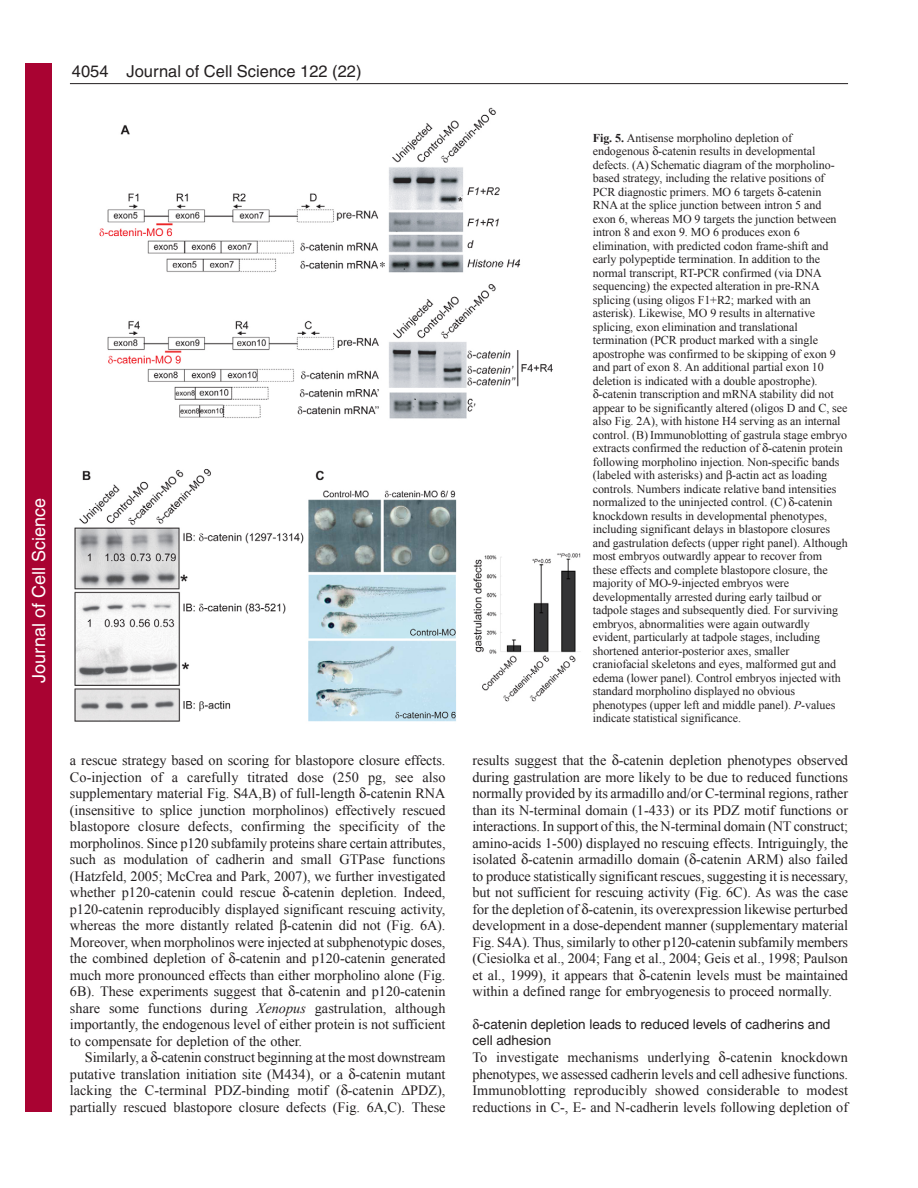
<style>
.page{position:relative;width:918px;height:1188px;background:#fff}
.page>*{position:absolute;margin:0;border:0;box-sizing:border-box;transform-origin:0 0}
.t1{font:18px "Helvetica";color:#fff}
.t2{font:16.5px "Helvetica";color:#231f20}
.t3{font:14.25px/16.5px "Times New Roman";letter-spacing:-.005em;color:#231f20;text-align:justify}
.t4{font:13.5px/16.5px "Helvetica";color:#231f20}
.t5{font:12px "Times New Roman";letter-spacing:-.005em;color:#231f20}
.s1{font-style:italic}
.s2{font-weight:700}
</style>
<div class="page">
<hr style="left:70px;top:83px;width:778px;height:1px;background:#231f20">
<img style="left:74px;top:107px;width:507px;height:615px">
<div style="left:26px;top:64px;width:26px;height:1048px;background:#a90332"></div>
<p class="t2" style="left:72px;top:65px;width:38px">4054</p>
<p class="t2" style="left:127px;top:65px;width:237px">Journal of Cell Science 122 (22)</p>
<p class="t1" style="left:28px;top:683px;width:186px;rotate:-90deg">Journal of Cell Science</p>
<p class="t3" style="left:70px;top:752px;width:377px">a rescue strategy based on scoring for blastopore closure effects.<br>Co-injection of a carefully titrated dose (250 pg, see also supplementary material Fig. S4A,B) of full-length -catenin RNA (insensitive to splice junction morpholinos) effectively rescued blastopore closure defects, confirming the specificity of the morpholinos. Since p120 subfamily proteins share certain attributes, such as modulation of cadherin and small GTPase functions (Hatzfeld, 2005; McCrea and Park, 2007), we further investigated whether p120-catenin could rescue -catenin depletion. Indeed, p120-catenin reproducibly displayed significant rescuing activity, whereas the more distantly related -catenin did not (Fig. 6A).<br>Moreover, when morpholinos were injected at subphenotypic doses, the combined depletion of -catenin and p120-catenin generated much more pronounced effects than either morpholino alone (Fig.<br>6B). These experiments suggest that -catenin and p120-catenin share some functions during <span class="s1">Xenopus</span> gastrulation, although importantly, the endogenous level of either protein is not sufficient to compensate for depletion of the other.</p>
<p class="t3" style="left:70px;top:1049px;width:377px;text-indent:15px">Similarly, a -catenin construct beginning at the most downstream putative translation initiation site (M434), or a -catenin mutant lacking the C-terminal PDZ-binding motif ( -catenin PDZ), partially rescued blastopore closure defects (Fig. 6A,C). These</p>
<p class="t5" style="left:593px;top:131px;width:201px"><span class="s2">Fig. 5.</span> Antisense morpholino depletion of</p>
<p class="t5" style="left:593px;top:145px;width:224px">endogenous -catenin results in developmental</p>
<p class="t5" style="left:593px;top:158px;width:243px">defects. (A) Schematic diagram of the morpholino-</p>
<p class="t5" style="left:593px;top:172px;width:233px">based strategy, including the relative positions of</p>
<p class="t5" style="left:593px;top:185px;width:230px">PCR diagnostic primers. MO 6 targets -catenin</p>
<p class="t5" style="left:593px;top:199px;width:230px">RNA at the splice junction between intron 5 and</p>
<p class="t5" style="left:593px;top:212px;width:245px">exon 6, whereas MO 9 targets the junction between</p>
<p class="t5" style="left:593px;top:226px;width:208px">intron 8 and exon 9. MO 6 produces exon 6</p>
<p class="t5" style="left:593px;top:239px;width:237px">elimination, with predicted codon frame-shift and</p>
<p class="t5" style="left:593px;top:253px;width:229px">early polypeptide termination. In addition to the</p>
<p class="t5" style="left:593px;top:266px;width:230px">normal transcript, RT-PCR confirmed (via DNA</p>
<p class="t5" style="left:593px;top:280px;width:228px">sequencing) the expected alteration in pre-RNA</p>
<p class="t5" style="left:593px;top:293px;width:220px">splicing (using oligos F1+R2; marked with an</p>
<p class="t5" style="left:593px;top:307px;width:224px">asterisk). Likewise, MO 9 results in alternative</p>
<p class="t5" style="left:593px;top:320px;width:207px">splicing, exon elimination and translational</p>
<p class="t5" style="left:593px;top:334px;width:227px">termination (PCR product marked with a single</p>
<p class="t5" style="left:593px;top:347px;width:245px">apostrophe was confirmed to be skipping of exon 9</p>
<p class="t5" style="left:593px;top:361px;width:233px">and part of exon 8. An additional partial exon 10</p>
<p class="t5" style="left:593px;top:374px;width:226px">deletion is indicated with a double apostrophe).</p>
<p class="t5" style="left:599px;top:388px;width:237px">-catenin transcription and mRNA stability did not</p>
<p class="t5" style="left:593px;top:401px;width:256px">appear to be significantly altered (oligos D and C, see</p>
<p class="t5" style="left:593px;top:415px;width:249px">also Fig. 2A), with histone H4 serving as an internal</p>
<p class="t5" style="left:593px;top:428px;width:256px">control. (B) Immunoblotting of gastrula stage embryo</p>
<p class="t5" style="left:593px;top:442px;width:252px">extracts confirmed the reduction of -catenin protein</p>
<p class="t5" style="left:593px;top:455px;width:248px">following morpholino injection. Non-specific bands</p>
<p class="t5" style="left:593px;top:469px;width:236px">(labeled with asterisks) and -actin act as loading</p>
<p class="t5" style="left:593px;top:482px;width:245px">controls. Numbers indicate relative band intensities</p>
<p class="t5" style="left:593px;top:496px;width:241px">normalized to the uninjected control. (C) -catenin</p>
<p class="t5" style="left:593px;top:509px;width:236px">knockdown results in developmental phenotypes,</p>
<p class="t5" style="left:593px;top:523px;width:239px">including significant delays in blastopore closures</p>
<p class="t5" style="left:593px;top:536px;width:257px">and gastrulation defects (upper right panel). Although</p>
<p class="t5" style="left:593px;top:550px;width:231px">most embryos outwardly appear to recover from</p>
<p class="t5" style="left:593px;top:563px;width:237px">these effects and complete blastopore closure, the</p>
<p class="t5" style="left:593px;top:577px;width:198px">majority of MO-9-injected embryos were</p>
<p class="t5" style="left:593px;top:590px;width:230px">developmentally arrested during early tailbud or</p>
<p class="t5" style="left:593px;top:604px;width:247px">tadpole stages and subsequently died. For surviving</p>
<p class="t5" style="left:593px;top:617px;width:219px">embryos, abnormalities were again outwardly</p>
<p class="t5" style="left:593px;top:631px;width:229px">evident, particularly at tadpole stages, including</p>
<p class="t5" style="left:593px;top:644px;width:198px">shortened anterior-posterior axes, smaller</p>
<p class="t5" style="left:593px;top:658px;width:245px">craniofacial skeletons and eyes, malformed gut and</p>
<p class="t5" style="left:593px;top:671px;width:250px">edema (lower panel). Control embryos injected with</p>
<p class="t5" style="left:593px;top:685px;width:204px">standard morpholino displayed no obvious</p>
<p class="t5" style="left:593px;top:698px;width:244px">phenotypes (upper left and middle panel). <span class="s1">P</span>-values</p>
<p class="t5" style="left:593px;top:712px;width:150px">indicate statistical significance.</p>
<p class="t3" style="left:472px;top:752px;width:377px">results suggest that the -catenin depletion phenotypes observed during gastrulation are more likely to be due to reduced functions normally provided by its armadillo and/or C-terminal regions, rather than its N-terminal domain (1-433) or its PDZ motif functions or interactions. In support of this, the N-terminal domain (NT construct; amino-acids 1-500) displayed no rescuing effects. Intriguingly, the isolated -catenin armadillo domain ( -catenin ARM) also failed to produce statistically significant rescues, suggesting it is necessary, but not sufficient for rescuing activity (Fig. 6C). As was the case for the depletion of -catenin, its overexpression likewise perturbed development in a dose-dependent manner (supplementary material Fig. S4A). Thus, similarly to other p120-catenin subfamily members (Ciesiolka et al., 2004; Fang et al., 2004; Geis et al., 1998; Paulson et al., 1999), it appears that -catenin levels must be maintained within a defined range for embryogenesis to proceed normally.</p>
<p class="t4" style="left:472px;top:1017px;width:359px;text-indent:7px">-catenin depletion leads to reduced levels of cadherins and cell adhesion</p>
<p class="t3" style="left:472px;top:1049px;width:377px">To investigate mechanisms underlying -catenin knockdown phenotypes, we assessed cadherin levels and cell adhesive functions.<br>Immunoblotting reproducibly showed considerable to modest reductions in C-, E- and N-cadherin levels following depletion of</p>
</div>
